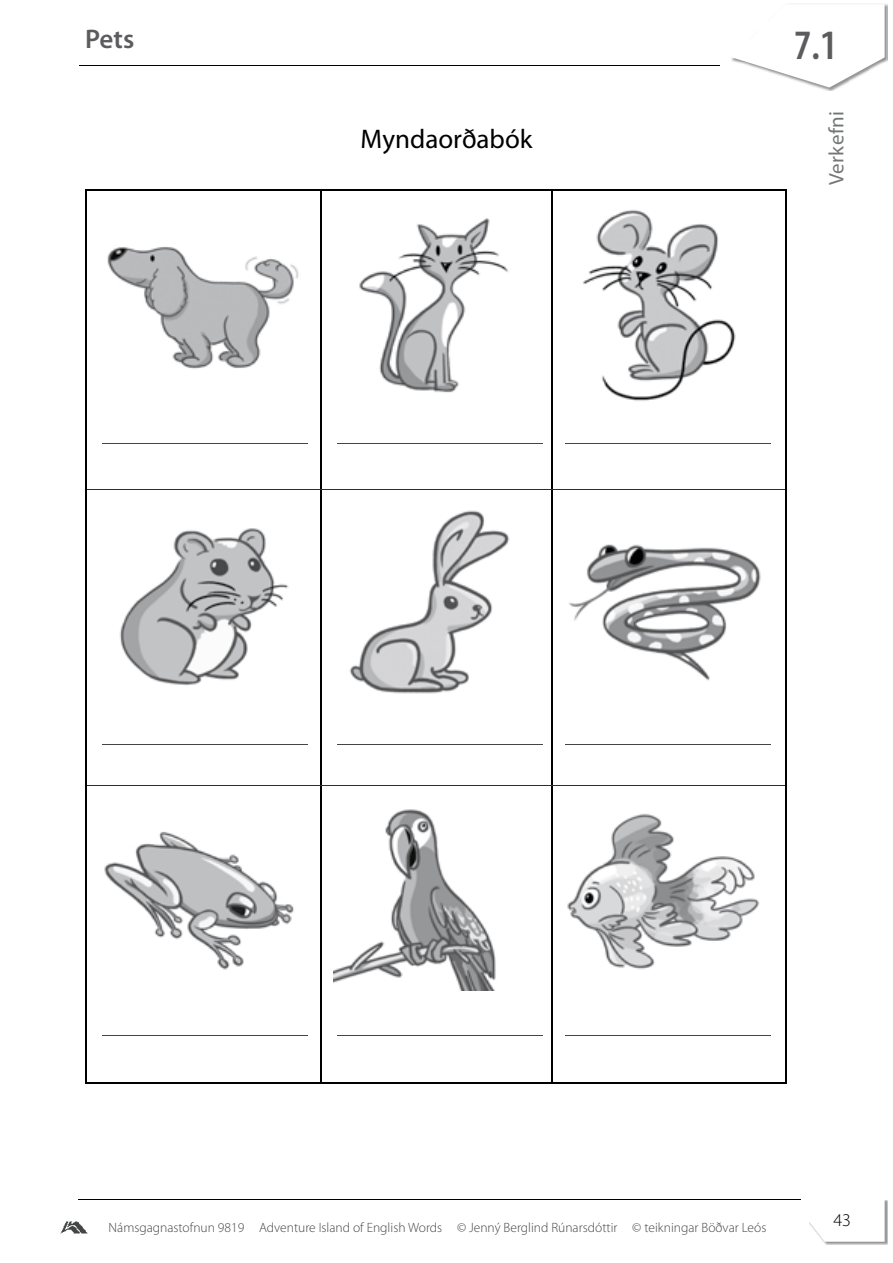
<style>
.page{position:relative;width:893px;height:1263px;background:#fff}
.page>*{position:absolute;margin:0;border:0;box-sizing:border-box;transform-origin:0 0}
.t1{font:600 condensed 42px "Myriad Pro";color:#5c5c5e}
.t2{font:27px "Myriad Pro";color:#000}
.t3{font:600 27px "Myriad Pro";color:#5c5c5e}
.t4{font:21px "Myriad Pro";letter-spacing:.02em;color:#747576}
.t5{font:300 18px "Myriad Pro";color:#000}
.t6{font:300 13.5px "Myriad Pro";color:#444545}
</style>
<div class="page">
<img style="left:60px;top:1221px;width:28px;height:13px">
<img style="left:824px;top:1200px;width:63px;height:44px">
<svg style="left:809px;top:1200px;width:76px;height:42px"></svg>
<img style="left:820px;top:4px;width:67px;height:86px">
<svg style="left:731px;top:4px;width:154px;height:84px"></svg>
<hr style="left:79px;top:66px;width:641px;height:1px;background:#000">
<hr style="left:85px;top:190px;width:235px;height:1px;background:#000">
<hr style="left:85px;top:191px;width:2px;height:298px;background:#000">
<hr style="left:320px;top:190px;width:232px;height:1px;background:#000">
<hr style="left:320px;top:191px;width:1px;height:298px;background:#000">
<hr style="left:552px;top:190px;width:234px;height:1px;background:#000">
<hr style="left:551px;top:191px;width:2px;height:298px;background:#000">
<hr style="left:785px;top:191px;width:1px;height:298px;background:#000">
<hr style="left:85px;top:489px;width:2px;height:297px;background:#000">
<hr style="left:320px;top:489px;width:1px;height:296px;background:#000">
<hr style="left:551px;top:489px;width:2px;height:296px;background:#000">
<hr style="left:785px;top:489px;width:1px;height:297px;background:#000">
<hr style="left:85px;top:786px;width:2px;height:296px;background:#000">
<hr style="left:320px;top:786px;width:1px;height:296px;background:#000">
<hr style="left:551px;top:786px;width:2px;height:296px;background:#000">
<hr style="left:785px;top:786px;width:1px;height:296px;background:#000">
<hr style="left:85px;top:1082px;width:235px;height:2px;background:#000">
<hr style="left:320px;top:1082px;width:232px;height:2px;background:#000">
<hr style="left:552px;top:1082px;width:234px;height:2px;background:#000">
<hr style="left:87px;top:489px;width:233px;height:1px;background:#2d2d2d">
<hr style="left:320px;top:489px;width:232px;height:1px;background:#2d2d2d">
<hr style="left:552px;top:489px;width:233px;height:1px;background:#2d2d2d">
<hr style="left:87px;top:785px;width:233px;height:1px;background:#2d2d2d">
<hr style="left:320px;top:785px;width:232px;height:1px;background:#2d2d2d">
<hr style="left:552px;top:785px;width:233px;height:1px;background:#2d2d2d">
<hr style="left:565px;top:443px;width:205px;height:1px;background:#444545">
<hr style="left:337px;top:443px;width:205px;height:1px;background:#444545">
<hr style="left:103px;top:443px;width:205px;height:1px;background:#444545">
<hr style="left:565px;top:744px;width:205px;height:1px;background:#444545">
<hr style="left:337px;top:744px;width:205px;height:1px;background:#444545">
<hr style="left:103px;top:744px;width:205px;height:1px;background:#444545">
<hr style="left:565px;top:1035px;width:205px;height:1px;background:#444545">
<hr style="left:337px;top:1035px;width:205px;height:1px;background:#444545">
<hr style="left:103px;top:1035px;width:205px;height:1px;background:#444545">
<hr style="left:78px;top:1199px;width:723px;height:1px;background:#000">
<img style="left:107px;top:246px;width:192px;height:123px">
<img style="left:359px;top:218px;width:150px;height:175px">
<img style="left:583px;top:209px;width:153px;height:192px">
<img style="left:119px;top:528px;width:170px;height:158px">
<img style="left:349px;top:510px;width:161px;height:184px">
<img style="left:569px;top:544px;width:192px;height:137px">
<img style="left:104px;top:832px;width:190px;height:138px">
<img style="left:334px;top:809px;width:162px;height:181px">
<img style="left:567px;top:813px;width:193px;height:157px">
<h2 class="t3" style="left:85px;top:22px;width:51px">Pets</h2>
<h2 class="t2" style="left:360px;top:122px;width:173px">Myndaorðabók</h2>
<h1 class="t1" style="left:794px;top:19px;width:45px">7.1</h1>
<h3 class="t4" style="left:824px;top:185px;width:76px;rotate:-90deg">Verkefni</h3>
<p class="t6" style="left:109px;top:1219px;width:659px">Námsgagnastofnun 9819 Adventure Island of English Words © Jenný Berglind Rúnarsdóttir © teikningar Böðvar Leós</p>
<h3 class="t5" style="left:833px;top:1209px;width:19px">43</h3>
</div>
